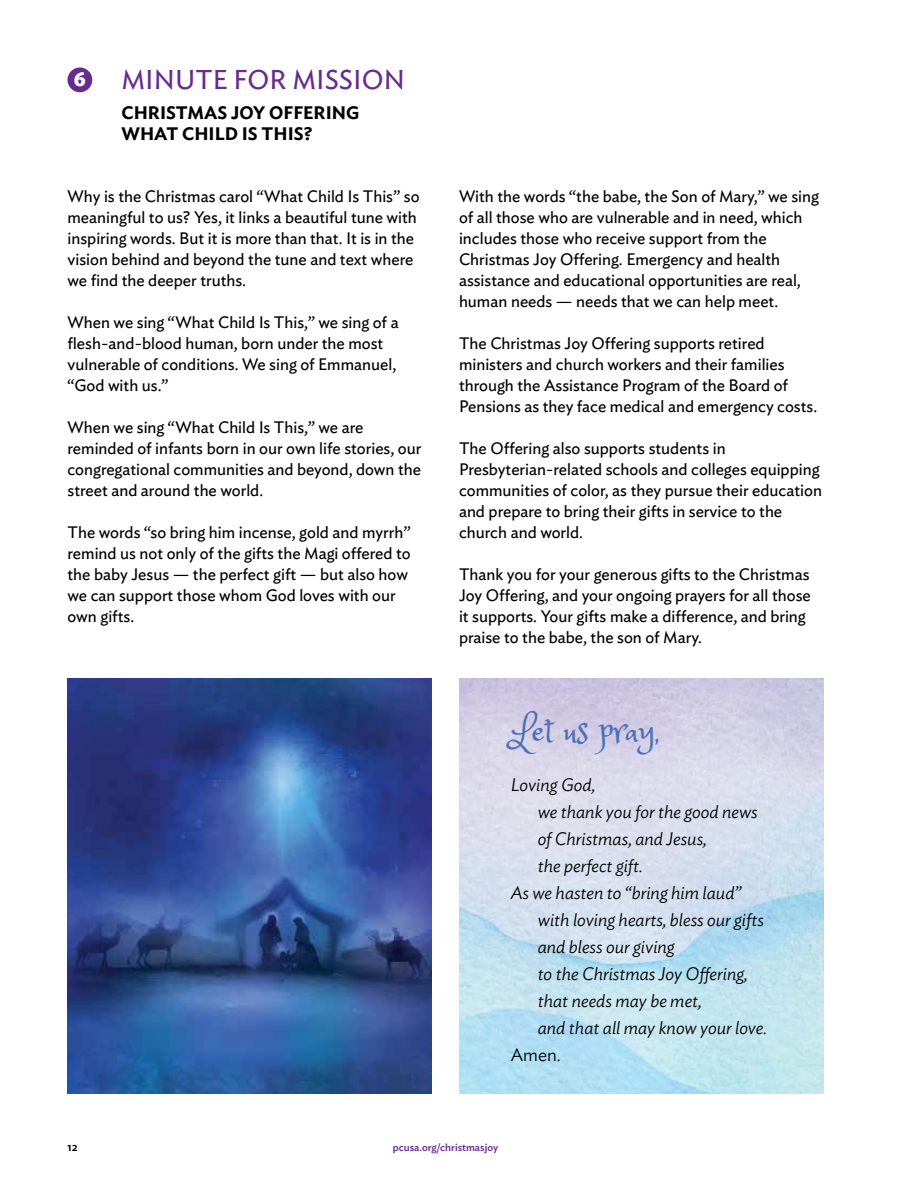
<style>
.page{position:relative;width:918px;height:1188px;background:#fff}
.page>*{position:absolute;margin:0;border:0;box-sizing:border-box;transform-origin:0 0}
.t1{font:36px "Princess Sofia";color:#4b70b7}
.t2{font:27px "Ideal Sans";color:#682b8d}
.t3{font:700 21px "Ideal Sans";color:#fff}
.t4{font:italic 300 18px "Ideal Sans";color:#000}
.t5{font:600 18px/21px "Ideal Sans";color:#000}
.t6{font:300 18px "Ideal Sans";color:#000}
.t7{font:16.5px/21px "Ideal Sans";color:#000}
.t8{font:500 12px "Ideal Sans";color:#000}
.t9{font:500 10.5px "Ideal Sans";color:#682b8d}
</style>
<div class="page">
<img style="left:68px;top:678px;width:364px;height:415px">
<div style="left:68px;top:68px;width:24px;height:24px;background:#682b8d;border-radius:50%"></div>
<p class="t3" style="left:74px;top:62px;width:14px">6</p>
<h2 class="t2" style="left:122px;top:59px;width:285px">MINUTE FOR MISSION</h2>
<p class="t5" style="left:122px;top:101px;width:239px">CHRISTMAS JOY OFFERING<br>WHAT CHILD IS THIS?</p>
<p class="t7" style="left:68px;top:185px;width:354px">Why is the Christmas carol “What Child Is This” so meaningful to us? Yes, it links a beautiful tune with inspiring words. But it is more than that. It is in the vision behind and beyond the tune and text where we find the deeper truths.</p>
<p class="t7" style="left:68px;top:311px;width:333px">When we sing “What Child Is This,” we sing of a flesh-and-blood human, born under the most vulnerable of conditions. We sing of Emmanuel, “God with us.”</p>
<p class="t7" style="left:68px;top:416px;width:355px">When we sing “What Child Is This,” we are reminded of infants born in our own life stories, our congregational communities and beyond, down the street and around the world.</p>
<p class="t7" style="left:68px;top:521px;width:345px">The words “so bring him incense, gold and myrrh” remind us not only of the gifts the Magi offered to the baby Jesus — the perfect gift — but also how we can support those whom God loves with our own gifts.</p>
<p class="t7" style="left:459px;top:185px;width:362px">With the words “the babe, the Son of Mary,” we sing of all those who are vulnerable and in need, which includes those who receive support from the Christmas Joy Offering. Emergency and health assistance and educational opportunities are real, human needs — needs that we can help meet.</p>
<p class="t7" style="left:459px;top:332px;width:360px">The Christmas Joy Offering supports retired ministers and church workers and their families through the Assistance Program of the Board of Pensions as they face medical and emergency costs.</p>
<p class="t7" style="left:459px;top:437px;width:365px">The Offering also supports students in Presbyterian-related schools and colleges equipping communities of color, as they pursue their education and prepare to bring their gifts in service to the church and world.</p>
<p class="t7" style="left:459px;top:563px;width:353px">Thank you for your generous gifts to the Christmas Joy Offering, and your ongoing prayers for all those it supports. Your gifts make a difference, and bring praise to the babe, the son of Mary.</p>
<h1 class="t1" style="left:511px;top:708px;width:150px">Let us pray,</h1>
<p class="t4" style="left:511px;top:771px;width:86px">Loving God,</p>
<p class="t4" style="left:538px;top:798px;width:222px">we thank you for the good news</p>
<p class="t4" style="left:538px;top:825px;width:171px">of Christmas, and Jesus,</p>
<p class="t4" style="left:538px;top:852px;width:107px">the perfect gift.</p>
<p class="t4" style="left:511px;top:879px;width:232px">As we hasten to “bring him laud”</p>
<p class="t4" style="left:538px;top:906px;width:228px">with loving hearts, bless our gifts</p>
<p class="t4" style="left:538px;top:933px;width:138px">and bless our giving</p>
<p class="t4" style="left:538px;top:960px;width:212px">to the Christmas Joy Offering,</p>
<p class="t4" style="left:538px;top:987px;width:166px">that needs may be met,</p>
<p class="t4" style="left:538px;top:1014px;width:231px">and that all may know your love.</p>
<p class="t6" style="left:511px;top:1041px;width:51px">Amen.</p>
<p class="t8" style="left:68px;top:1138px;width:12px">12</p>
<p class="t9" style="left:393px;top:1139px;width:107px">pcusa.org/christmasjoy</p>
</div>
